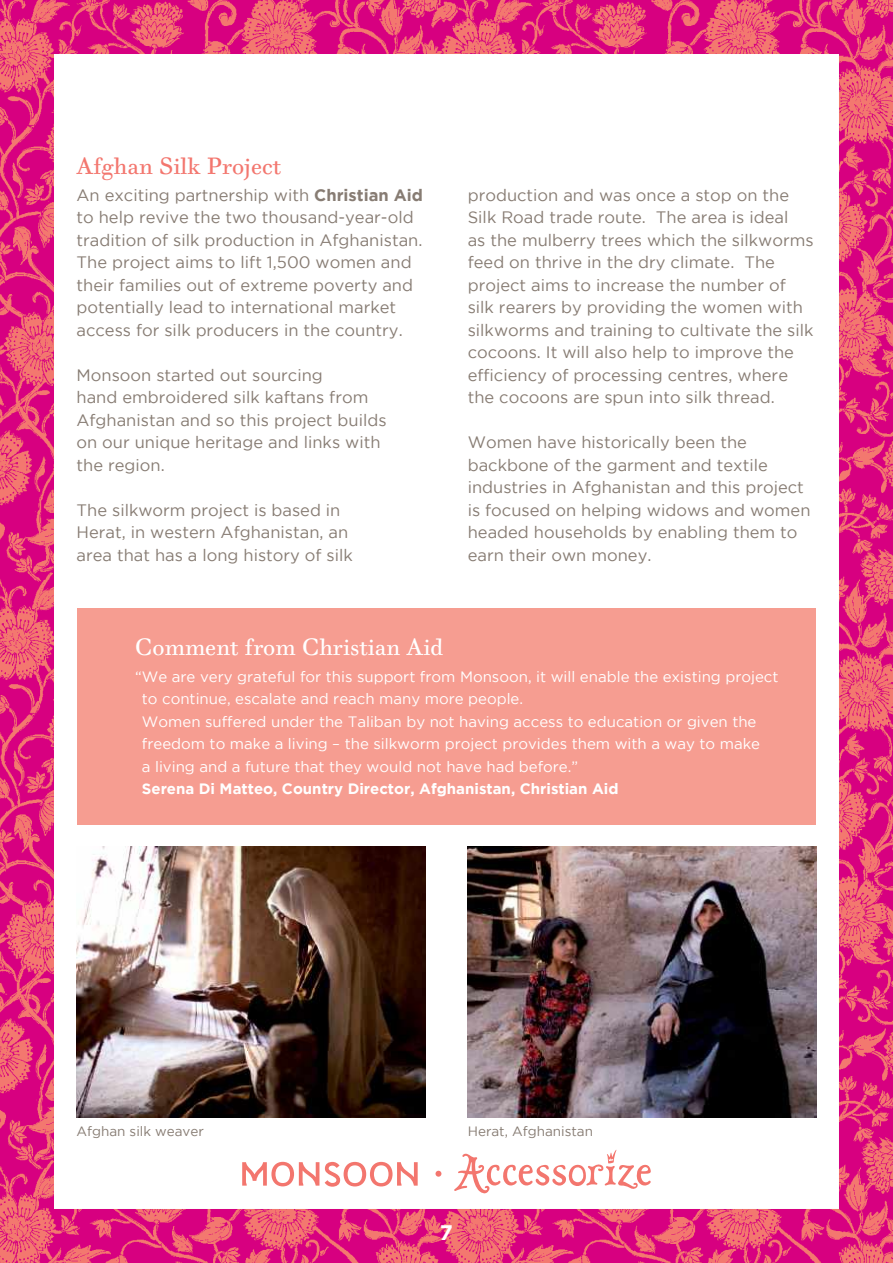
<style>
.page{position:relative;width:893px;height:1263px;background:#fff}
.page>*{position:absolute;margin:0;border:0;box-sizing:border-box;transform-origin:0 0}
.t1{font:22.5px "Walbaum 10 Pro";color:#fff}
.t2{font:22.5px "Walbaum 10 Pro";color:#f3766e}
.t3{font:700 21px "Gotham";color:#fff}
.t4{font:16.5px/22.5px "Gotham";color:#877c73}
.t5{font:15px/22.5px "Gotham";color:#fff}
.t6{font:700 15px "Gotham";color:#fff}
.t7{font:13.5px "Gotham";color:#877c73}
.s1{font-weight:700}
</style>
<div class="page">
<img style="left:0;top:0;width:893px;height:1263px">
<div style="left:77px;top:608px;width:739px;height:217px;background:#f69d91"></div>
<img style="left:77px;top:846px;width:348px;height:272px">
<img style="left:468px;top:846px;width:348px;height:272px">
<h1 class="t2" style="left:77px;top:151px;width:206px">Afghan Silk Project</h1>
<p class="t4" style="left:77px;top:183px;width:348px">An exciting partnership with <span class="s1">Christian Aid </span>to help revive the two thousand-year-old tradition of silk production in Afghanistan.<br>The project aims to lift 1,500 women and their families out of extreme poverty and potentially lead to international market access for silk producers in the country.</p>
<p class="t4" style="left:77px;top:363px;width:312px">Monsoon started out sourcing<br>hand embroidered silk kaftans from<br>Afghanistan and so this project builds on our unique heritage and links with the region.</p>
<p class="t4" style="left:77px;top:498px;width:278px">The silkworm project is based in<br>Herat, in western Afghanistan, an area that has a long history of silk</p>
<p class="t4" style="left:468px;top:183px;width:347px">production and was once a stop on the Silk Road trade route. The area is ideal<br>as the mulberry trees which the silkworms feed on thrive in the dry climate. The project aims to increase the number of silk rearers by providing the women with silkworms and training to cultivate the silk cocoons. It will also help to improve the efficiency of processing centres, where the cocoons are spun into silk thread.</p>
<p class="t4" style="left:468px;top:431px;width:344px">Women have historically been the backbone of the garment and textile industries in Afghanistan and this project is focused on helping widows and women headed households by enabling them to earn their own money.</p>
<h1 class="t1" style="left:135px;top:632px;width:310px">Comment from Christian Aid</h1>
<p class="t5" style="left:142px;top:665px;width:638px;text-indent:-7px">“We are very grateful for this support from Monsoon, it will enable the existing project to continue, escalate and reach many more people.<br>Women suffered under the Taliban by not having access to education or given the freedom to make a living – the silkworm project provides them with a way to make<br>a living and a future that they would not have had before.”</p>
<p class="t6" style="left:142px;top:780px;width:478px">Serena Di Matteo, Country Director, Afghanistan, Christian Aid</p>
<p class="t7" style="left:77px;top:1123px;width:129px">Afghan silk weaver</p>
<p class="t7" style="left:468px;top:1123px;width:127px">Herat, Afghanistan</p>
<p class="t3" style="left:440px;top:1220px;width:14px">7</p>
</div>
